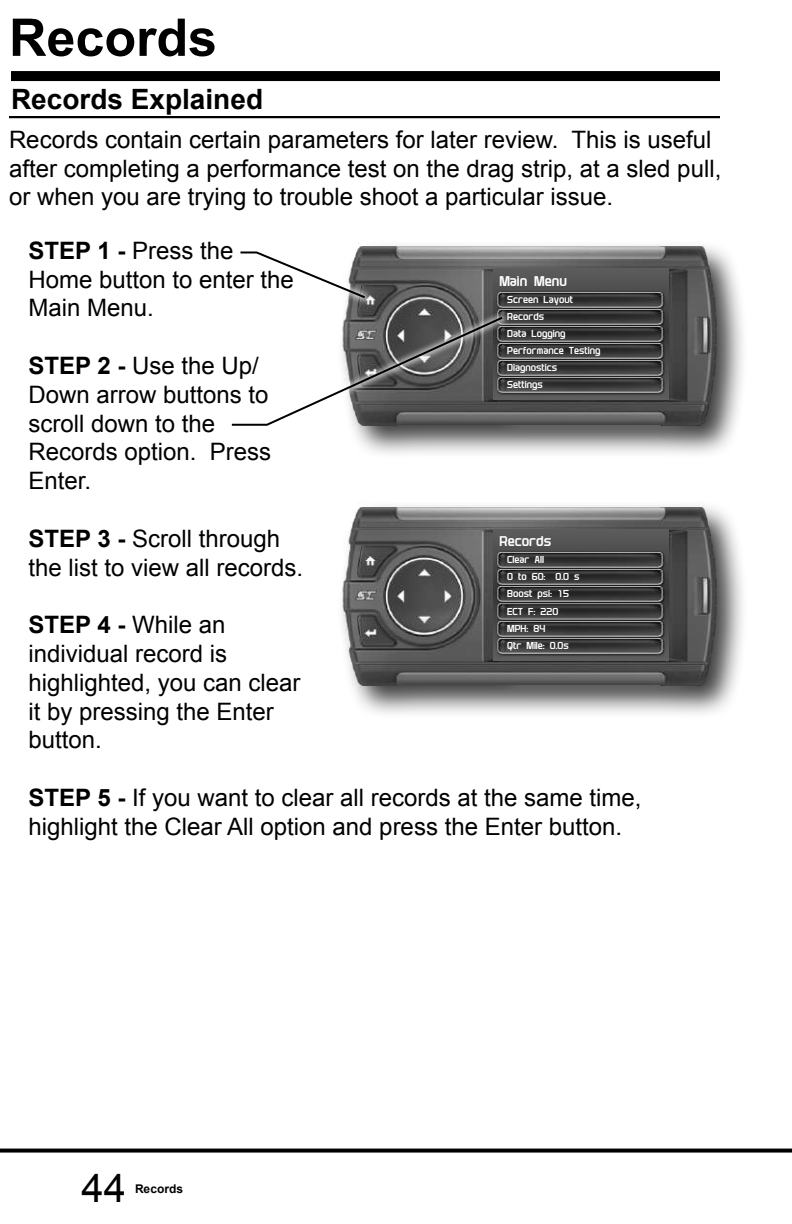
<style>
.page{position:relative;width:792px;height:1224px;background:#fff}
.page>*{position:absolute;margin:0;border:0;box-sizing:border-box;transform-origin:0 0}
.t1{font:700 52px "Arial";color:#000}
.t2{font:40px "Arial";color:#000}
.t3{font:700 28px "Arial";color:#000}
.t4{font:24px/28.8px "Arial";color:#000}
.t5{font:700 14px "Plavsky Condensed PTQ";color:#fff}
.t6{font:700 12px "Arial";color:#000}
.t7{font:700 10px/17.2px "Plavsky Condensed PTQ";color:#fff}
.s1{font-weight:700}
</style>
<div class="page">
<hr style="left:9px;top:116px;width:711px;height:2px;background:#000">
<div style="left:11px;top:71px;width:709px;height:10px;background:#000"></div>
<svg style="left:0;top:1149px;width:792px;height:4px;fill:#000"></svg>
<div style="left:336px;top:240px;width:413px;height:219px;background:#000;opacity:.75"></div>
<img style="left:337px;top:240px;width:395px;height:211px">
<div style="left:494px;top:269px;width:174px;height:131px;background:#565656"></div>
<img style="left:496px;top:290px;width:170px;height:17px">
<img style="left:496px;top:307px;width:170px;height:17px">
<img style="left:510px;top:324px;width:156px;height:18px">
<img style="left:510px;top:342px;width:156px;height:17px">
<img style="left:510px;top:359px;width:156px;height:17px">
<img style="left:510px;top:376px;width:156px;height:20px">
<div style="left:224px;top:310px;width:286px;height:124px;background:#fff;opacity:.75"></div>
<svg style="left:230px;top:315px;width:275px;height:112px"></svg>
<div style="left:232px;top:243px;width:141px;height:63px;background:#fff;opacity:.75"></div>
<svg style="left:238px;top:250px;width:129px;height:50px"></svg>
<div style="left:336px;top:500px;width:413px;height:220px;background:#000;opacity:.75"></div>
<img style="left:337px;top:500px;width:395px;height:211px">
<img style="left:494px;top:529px;width:174px;height:131px">
<img style="left:496px;top:551px;width:170px;height:17px">
<img style="left:496px;top:568px;width:170px;height:17px">
<img style="left:496px;top:585px;width:170px;height:17px">
<img style="left:496px;top:602px;width:170px;height:17px">
<img style="left:496px;top:619px;width:170px;height:17px">
<img style="left:496px;top:636px;width:170px;height:20px">
<h1 class="t1" style="left:9px;top:3px;width:210px">Records</h1>
<p class="t3" style="left:11px;top:81px;width:254px">Records Explained</p>
<p class="t4" style="left:9px;top:125px;width:714px">Records contain certain parameters for later review. This is useful after completing a performance test on the drag strip, at a sled pull, or when you are trying to trouble shoot a particular issue.</p>
<p class="t4" style="left:28px;top:236px;width:267px"><span class="s1">STEP 1 -</span> Press the<br>Home button to enter the<br>Main Menu.</p>
<p class="t4" style="left:28px;top:351px;width:244px"><span class="s1">STEP 2 -</span> Use the Up/<br>Down arrow buttons to scroll down to the<br>Records option. Press<br>Enter.</p>
<p class="t4" style="left:28px;top:524px;width:276px"><span class="s1">STEP 3 -</span> Scroll through the list to view all records.</p>
<p class="t4" style="left:28px;top:611px;width:274px"><span class="s1">STEP 4 -</span> While an individual record is highlighted, you can clear it by pressing the Enter button.</p>
<p class="t4" style="left:28px;top:783px;width:615px"><span class="s1">STEP 5 -</span> If you want to clear all records at the same time, highlight the Clear All option and press the Enter button.</p>
<p class="t5" style="left:499px;top:272px;width:69px">Main Menu</p>
<p class="t7" style="left:507px;top:290px;width:95px">Screen Layout<br>Records<br>Data Logging<br>Performance Testing<br>Diagnostics<br>Settings</p>
<p class="t5" style="left:499px;top:532px;width:53px">Records</p>
<p class="t7" style="left:507px;top:551px;width:74px">Clear All<br>0 to 60: 0.0 s<br>Boost psi: 15<br>ECT F: 220<br>MPH: 84<br>Qtr Mile: 0.0s</p>
<h2 class="t2" style="left:82px;top:1162px;width:46px">44</h2>
<p class="t6" style="left:135px;top:1180px;width:50px">Records</p>
</div>
